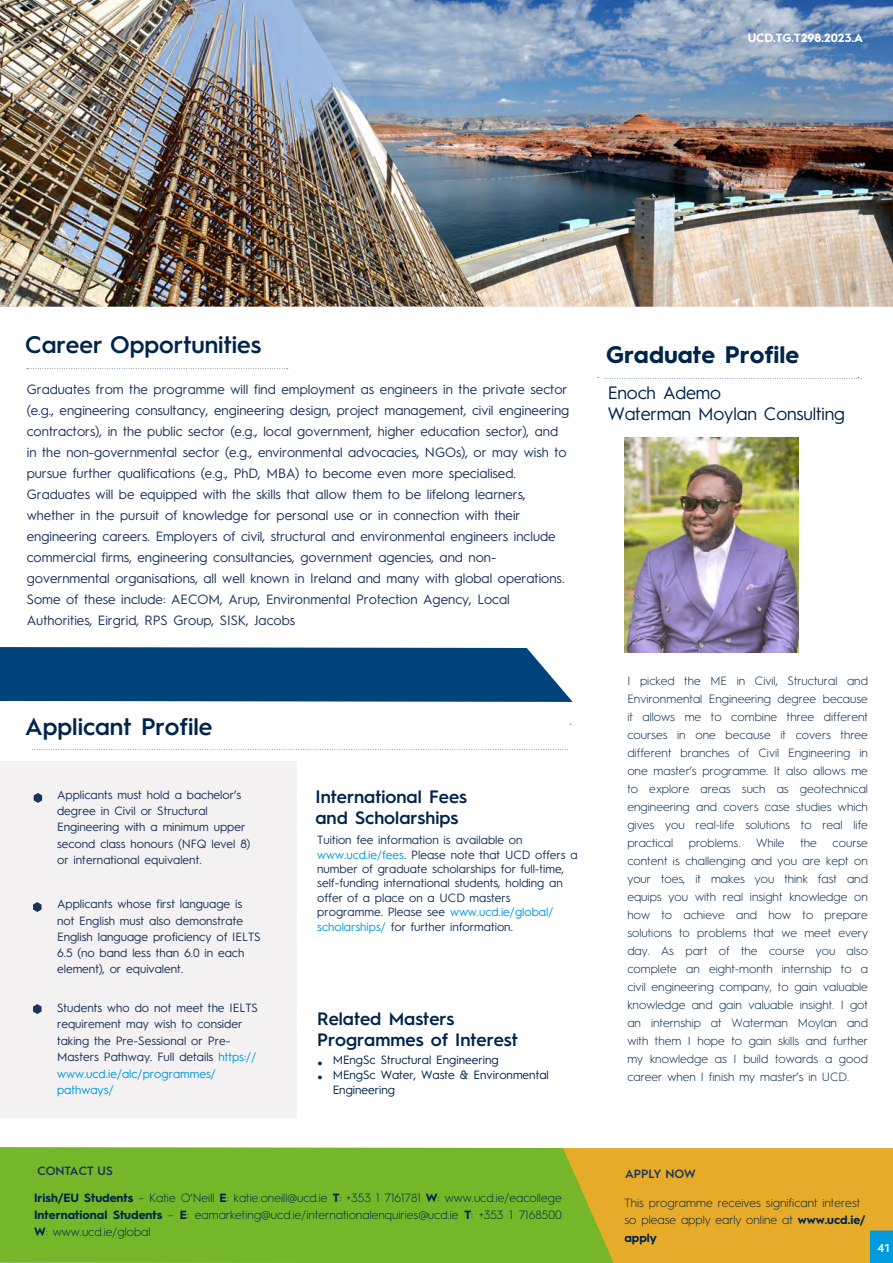
<style>
.page{position:relative;width:893px;height:1263px;background:#fff}
.page>*{position:absolute;margin:0;border:0;box-sizing:border-box;transform-origin:0 0}
.t1{font:600 24px "Hurme Geometric Sans 1";color:#00254a}
.t2{font:700 24px "Hurme Geometric Sans 1";color:#00254a}
.t3{font:600 18px/21.8px "Hurme Geometric Sans 1";color:#00254a}
.t4{font:18px/20.5px "Hurme Geometric Sans 1";letter-spacing:-.01em;color:#00254a}
.t5{font:13.5px/21px "Hurme Geometric Sans 1";color:#1a325c}
.t6{font:300 12px/18px "Hurme Geometric Sans 1";color:#00254a;text-align:justify}
.t7{font:12px/16.4px "Hurme Geometric Sans 1";color:#1a325c}
.t8{font:12px/15.1px "Hurme Geometric Sans 1";color:#00254a}
.t9{font:700 12px "Hurme Geometric Sans 1";color:#fff}
.t10{font:600 12px "Hurme Geometric Sans 1";color:#1a325c}
.t11{font:700 12px "Bliss 2";color:#fff}
.s1{color:#009ade}
.s2{color:#009bdf}
.s3{font-weight:700}
</style>
<div class="page">
<img style="left:484px;top:0;width:409px;height:307px">
<img style="left:0;top:0;width:484px;height:307px">
<div style="left:614px;top:1148px;width:279px;height:115px;background:#e6ab28"></div>
<div style="left:0;top:1147px;width:614px;height:116px;background:#76b729"></div>
<svg style="left:605px;top:377px;width:255px;height:2px"></svg>
<svg style="left:0;top:647px;width:573px;height:55px;background:#0f4d81"></svg>
<div style="left:0;top:761px;width:296px;height:357px;background:#f3f1f1"></div>
<svg style="left:33px;top:1004px;width:9px;height:10px"></svg>
<svg style="left:34px;top:793px;width:8px;height:10px"></svg>
<svg style="left:31px;top:749px;width:537px;height:1px"></svg>
<svg style="left:27px;top:368px;width:261px;height:1px"></svg>
<svg style="left:33px;top:902px;width:9px;height:10px"></svg>
<img style="left:624px;top:437px;width:174px;height:216px">
<svg style="left:870px;top:1224px;width:23px;height:39px"></svg>
<p class="t9" style="left:748px;top:30px;width:117px">UCD.TG.T298.2023.A</p>
<h1 class="t1" style="left:25px;top:328px;width:238px">Career Opportunities</h1>
<p class="t5" style="left:27px;top:378px;width:544px">Graduates from the programme will find employment as engineers in the private sector (e.g., engineering consultancy, engineering design, project management, civil engineering contractors), in the public sector (e.g., local government, higher education sector), and in the non-governmental sector (e.g., environmental advocacies, NGOs), or may wish to pursue further qualifications (e.g., PhD, MBA) to become even more specialised.<br>Graduates will be equipped with the skills that allow them to be lifelong learners, whether in the pursuit of knowledge for personal use or in connection with their engineering careers. Employers of civil, structural and environmental engineers include commercial firms, engineering consultancies, government agencies, and non&shy;governmental organisations, all well known in Ireland and many with global operations.<br>Some of these include: AECOM, Arup, Environmental Protection Agency, Local Authorities, Eirgrid, RPS Group, SISK, Jacobs</p>
<h1 class="t1" style="left:25px;top:710px;width:189px">Applicant Profile</h1>
<p class="t7" style="left:57px;top:785px;width:195px">Applicants must hold a bachelor’s degree in Civil or Structural<br>Engineering with a minimum upper second class honours (NFQ level 8) or international equivalent.</p>
<p class="t7" style="left:57px;top:895px;width:205px">Applicants whose first language is not English must also demonstrate English language proficiency of IELTS 6.5 (no band less than 6.0 in each element), or equivalent.</p>
<p class="t7" style="left:57px;top:999px;width:202px">Students who do not meet the IELTS requirement may wish to consider taking the Pre-Sessional or Pre-<br>Masters Pathway. Full details <span class="s1">https:// www.ucd.ie/alc/programmes/ pathways/</span></p>
<h2 class="t3" style="left:315px;top:785px;width:153px;line-height:21px">International Fees and Scholarships</h2>
<p class="t7" style="left:317px;top:832px;width:262px;line-height:14.4px">Tuition fee information is available on <span class="s2">www.ucd.ie/fees</span>. Please note that UCD offers a number of graduate scholarships for full-time, self-funding international students, holding an offer of a place on a UCD masters programme. Please see <span class="s2">www.ucd.ie/global/ scholarships/</span> for further information.</p>
<h2 class="t3" style="left:317px;top:1006px;width:202px">Related Masters<br>Programmes of Interest •</h2>
<h2 class="t3" style="left:317px;top:1063px;width:7px">•</h2>
<p class="t8" style="left:333px;top:1051px;width:218px">MEngSc Structural Engineering<br>MEngSc Water, Waste &amp; Environmental<br>Engineering</p>
<p class="t10" style="left:37px;top:1162px;width:77px">CONTACT US</p>
<p class="t6" style="left:34px;top:1188px;width:529px;line-height:17px"><span class="s3">Irish/EU Students</span> – Katie O’Neill <span class="s3">E</span>: katie.oneill@ucd.ie <span class="s3">T</span>: +353 1 7161781 <span class="s3">W</span>: www.ucd.ie/eacollege <span class="s3">International Students</span> – <span class="s3">E</span>: eamarketing@ucd.ie/internationalenquiries@ucd.ie <span class="s3">T</span>: +353 1 7168500<br><span class="s3">W</span>: www.ucd.ie/global</p>
<h1 class="t2" style="left:606px;top:338px;width:195px">Graduate Profile</h1>
<h2 class="t4" style="left:608px;top:382px;width:238px">Enoch Ademo<br>Waterman Moylan Consulting</h2>
<p class="t6" style="left:627px;top:671px;width:242px">I picked the ME in Civil, Structural and Environmental Engineering degree because it allows me to combine three different courses in one because it covers three different branches of Civil Engineering in one master’s programme. It also allows me to explore areas such as geotechnical engineering and covers case studies which gives you real-life solutions to real life practical</p>
<p class="t6" style="left:689px;top:833px;width:53px">problems.</p>
<p class="t6" style="left:756px;top:833px;width:30px">While</p>
<p class="t6" style="left:800px;top:833px;width:18px">the</p>
<p class="t6" style="left:627px;top:833px;width:242px;text-indent:205px">course content is challenging and you are kept on your toes, it makes you think fast and equips you with real insight knowledge on how to achieve and how to prepare solutions to problems that we meet every day. As part of the course you also complete an eight-month internship to a civil engineering company, to gain valuable knowledge and gain valuable insight. I got an internship at Waterman Moylan and with them I hope to gain skills and further my knowledge as I build towards a good career when I finish my master’s in UCD.</p>
<p class="t10" style="left:625px;top:1166px;width:72px">APPLY NOW</p>
<p class="t6" style="left:624px;top:1193px;width:243px;line-height:17.2px;text-align:left">This programme receives significant interest so please apply early online at <span class="s3">www.ucd.ie/ apply</span></p>
<p class="t11" style="left:877px;top:1240px;width:14px">41</p>
</div>
